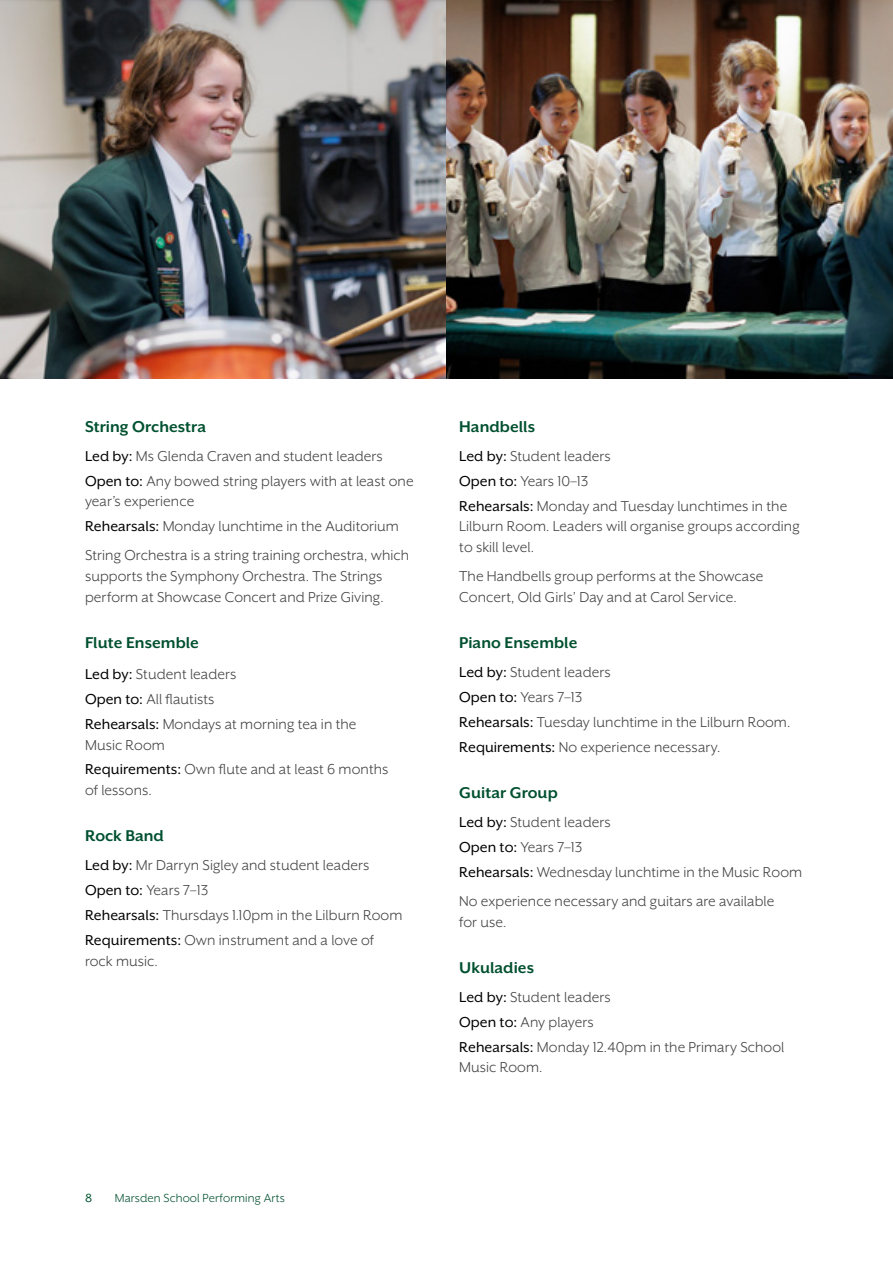
<style>
.page{position:relative;width:893px;height:1263px;background:#fff}
.page>*{position:absolute;margin:0;border:0;box-sizing:border-box;transform-origin:0 0}
.t1{font:700 18px "Mr Eaves XL San OT";color:#00502f}
.t2{font:16.5px/24.9px "Mr Eaves XL San OT";letter-spacing:.005em;color:#414042}
.t3{font:13.5px "Mr Eaves XL San OT";letter-spacing:.01em;color:#00502f}
.t4{font:13.5px "Mr Eaves XL San OT";color:#00502f}
.s1{color:#000}
</style>
<div class="page">
<img style="left:0;top:0;width:893px;height:378px">
<p class="t1" style="left:85px;top:416px;width:123px">String Orchestra</p>
<p class="t2" style="left:85px;top:443px;width:330px"><span class="s1">Led by:</span> Ms Glenda Craven and student leaders<br><span class="s1">Open to:</span> Any bowed string players with at least one</p>
<p class="t2" style="left:85px;top:489px;width:315px">year’s experience<br><span class="s1">Rehearsals:</span> Monday lunchtime in the Auditorium</p>
<p class="t2" style="left:85px;top:545px;width:326px;line-height:20.7px">String Orchestra is a string training orchestra, which supports the Symphony Orchestra. The Strings perform at Showcase Concert and Prize Giving.</p>
<p class="t1" style="left:85px;top:632px;width:115px">Flute Ensemble</p>
<p class="t2" style="left:85px;top:662px;width:273px"><span class="s1">Led by:</span> Student leaders<br><span class="s1">Open to:</span> All flautists<br><span class="s1">Rehearsals:</span> Mondays at morning tea in the</p>
<p class="t2" style="left:85px;top:732px;width:305px">Music Room<br><span class="s1">Requirements:</span> Own flute and at least 6 months</p>
<p class="t2" style="left:85px;top:777px;width:68px">of lessons.</p>
<p class="t1" style="left:85px;top:826px;width:80px">Rock Band</p>
<p class="t2" style="left:85px;top:853px;width:319px"><span class="s1">Led by:</span> Mr Darryn Sigley and student leaders <span class="s1">Open to:</span> Years 7–13<br><span class="s1">Rehearsals:</span> Thursdays 1.10pm in the Lilburn Room <span class="s1">Requirements:</span> Own instrument and a love of</p>
<p class="t2" style="left:85px;top:948px;width:74px">rock music.</p>
<p class="t1" style="left:459px;top:416px;width:77px">Handbells</p>
<p class="t2" style="left:459px;top:443px;width:329px"><span class="s1">Led by:</span> Student leaders<br><span class="s1">Open to:</span> Years 10–13<br><span class="s1">Rehearsals:</span> Monday and Tuesday lunchtimes in the</p>
<p class="t2" style="left:459px;top:516px;width:342px;line-height:20.7px">Lilburn Room. Leaders will organise groups according to skill level.</p>
<p class="t2" style="left:459px;top:566px;width:306px;line-height:20.7px">The Handbells group performs at the Showcase<br>Concert, Old Girls’ Day and at Carol Service.</p>
<p class="t1" style="left:459px;top:632px;width:120px">Piano Ensemble</p>
<p class="t2" style="left:459px;top:659px;width:333px"><span class="s1">Led by:</span> Student leaders<br><span class="s1">Open to:</span> Years 7–13<br><span class="s1">Rehearsals:</span> Tuesday lunchtime in the Lilburn Room.<br><span class="s1">Requirements:</span> No experience necessary.</p>
<p class="t1" style="left:459px;top:782px;width:100px">Guitar Group</p>
<p class="t2" style="left:459px;top:809px;width:344px"><span class="s1">Led by:</span> Student leaders<br><span class="s1">Open to:</span> Years 7–13<br><span class="s1">Rehearsals:</span> Wednesday lunchtime in the Music Room</p>
<p class="t2" style="left:459px;top:890px;width:317px;line-height:20.7px">No experience necessary and guitars are available for use.</p>
<p class="t1" style="left:459px;top:957px;width:76px">Ukuladies</p>
<p class="t2" style="left:459px;top:984px;width:327px"><span class="s1">Led by:</span> Student leaders<br><span class="s1">Open to:</span> Any players<br><span class="s1">Rehearsals:</span> Monday 12.40pm in the Primary School</p>
<p class="t2" style="left:459px;top:1055px;width:85px">Music Room.</p>
<p class="t4" style="left:85px;top:1190px;width:9px">8</p>
<p class="t3" style="left:115px;top:1190px;width:172px">Marsden School Performing Arts</p>
</div>
